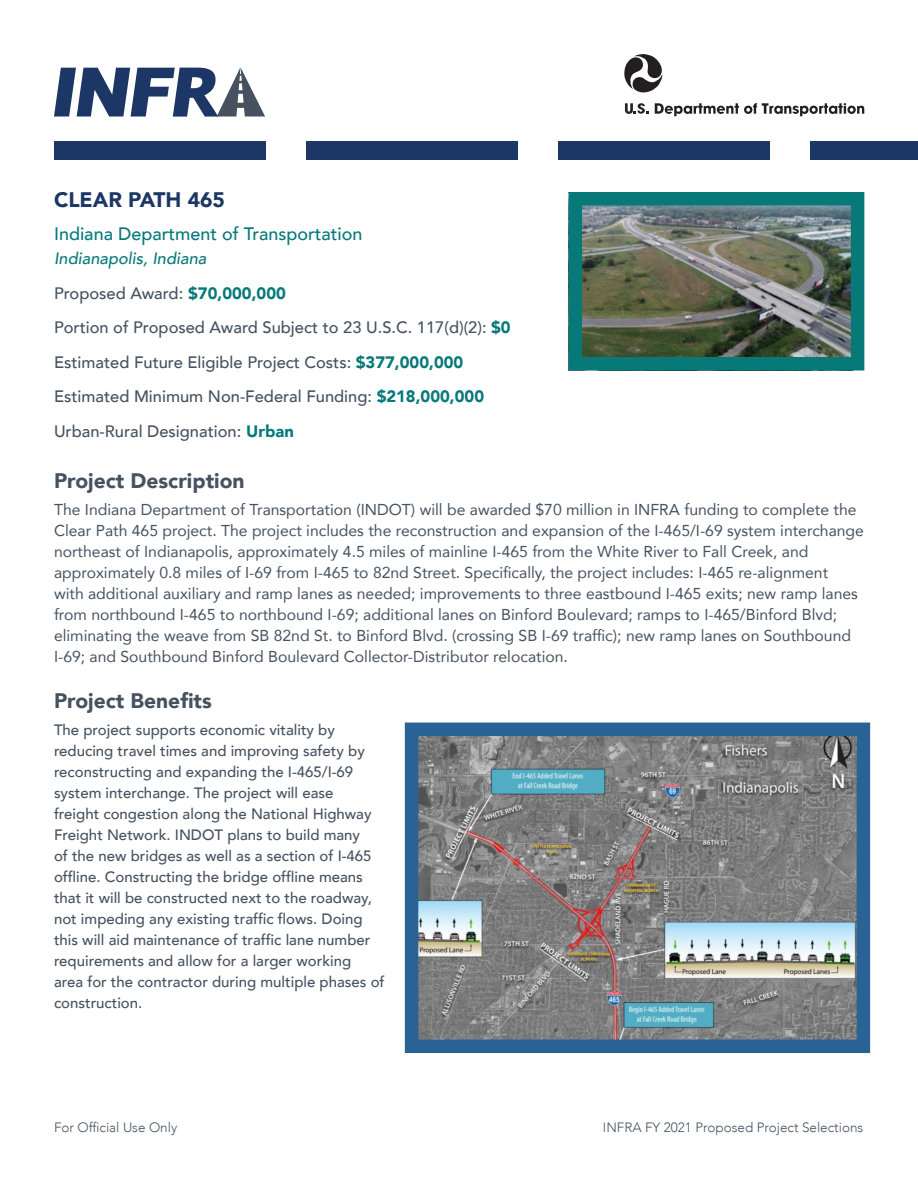
<style>
.page{position:relative;width:918px;height:1188px;background:#fff}
.page>*{position:absolute;margin:0;border:0;box-sizing:border-box;transform-origin:0 0}
.Project_Head{font:900 21px "Avenir";color:#465260}
.Award_Head{font:900 21px "Avenir";color:#1c3665}
.Award_Recipient{font:500 18px "Avenir";color:#077979}
.Award_Amount{font:500 16.5px "Avenir";color:#465260}
.Award_Location{font:italic 500 16.5px "Avenir";color:#077979}
.t1{font:15.75px/21px "Avenir";color:#465260}
.t2{font:500 15px/21px "Avenir";color:#465260}
.t3{font:300 13.5px "Avenir";color:#465260}
.s1{font-weight:900;color:#077979}
</style>
<div class="page">
<div style="left:306px;top:141px;width:211px;height:19px;background:#1c3666"></div>
<div style="left:558px;top:141px;width:211px;height:19px;background:#1c3666"></div>
<div style="left:810px;top:141px;width:108px;height:19px;background:#1c3666"></div>
<svg style="left:54px;top:68px;width:211px;height:49px"></svg>
<div style="left:54px;top:141px;width:211px;height:19px;background:#1c3666"></div>
<svg style="left:624px;top:54px;width:39px;height:39px"></svg>
<svg style="left:625px;top:103px;width:24px;height:11px"></svg>
<svg style="left:655px;top:103px;width:209px;height:13px"></svg>
<img style="left:420px;top:738px;width:435px;height:300px">
<div style="left:405px;top:723px;width:465px;height:330px;border:14px solid #296294"></div>
<img style="left:583px;top:207px;width:266px;height:148px">
<div style="left:568px;top:192px;width:296px;height:178px;border:14px solid #077979"></div>
<p class="Award_Head" style="left:54px;top:182px;width:173px">CLEAR PATH 465</p>
<p class="Award_Recipient" style="left:54px;top:218px;width:310px">Indiana Department of Transportation</p>
<p class="Award_Location" style="left:54px;top:248px;width:154px">Indianapolis, Indiana</p>
<p class="Award_Amount" style="left:54px;top:278px;width:233px">Proposed Award: <span class="s1">$70,000,000</span></p>
<p class="Award_Amount" style="left:54px;top:313px;width:458px">Portion of Proposed Award Subject to 23 U.S.C. 117(d)(2): <span class="s1">$0</span></p>
<p class="Award_Amount" style="left:54px;top:347px;width:411px">Estimated Future Eligible Project Costs: <span class="s1">$377,000,000</span></p>
<p class="Award_Amount" style="left:54px;top:382px;width:432px">Estimated Minimum Non-Federal Funding: <span class="s1">$218,000,000</span></p>
<p class="Award_Amount" style="left:54px;top:416px;width:241px">Urban-Rural Designation: <span class="s1">Urban</span></p>
<p class="Project_Head" style="left:54px;top:462px;width:192px">Project Description</p>
<p class="t1" style="left:54px;top:498px;width:812px">The Indiana Department of Transportation (INDOT) will be awarded $70 million in INFRA funding to complete the Clear Path 465 project. The project includes the reconstruction and expansion of the I-465/I-69 system interchange northeast of Indianapolis, approximately 4.5 miles of mainline I-465 from the White River to Fall Creek, and approximately 0.8 miles of I-69 from I-465 to 82nd Street. Specifically, the project includes: I-465 re-alignment<br>with additional auxiliary and ramp lanes as needed; improvements to three eastbound I-465 exits; new ramp lanes from northbound I-465 to northbound I-69; additional lanes on Binford Boulevard; ramps to I-465/Binford Blvd; eliminating the weave from SB 82nd St. to Binford Blvd. (crossing SB I-69 traffic); new ramp lanes on Southbound I-69; and Southbound Binford Boulevard Collector-Distributor relocation.</p>
<p class="Project_Head" style="left:54px;top:683px;width:159px">Project Benefits</p>
<p class="t2" style="left:54px;top:718px;width:332px">The project supports economic vitality by reducing travel times and improving safety by reconstructing and expanding the I-465/I-69 system interchange. The project will ease<br>freight congestion along the National Highway Freight Network. INDOT plans to build many<br>of the new bridges as well as a section of I-465 offline. Constructing the bridge offline means that it will be constructed next to the roadway, not impeding any existing traffic flows. Doing this will aid maintenance of traffic lane number requirements and allow for a larger working<br>area for the contractor during multiple phases of construction.</p>
<p class="t3" style="left:54px;top:1119px;width:125px">For Official Use Only</p>
<p class="t3" style="left:603px;top:1119px;width:262px">INFRA FY 2021 Proposed Project Selections</p>
</div>
